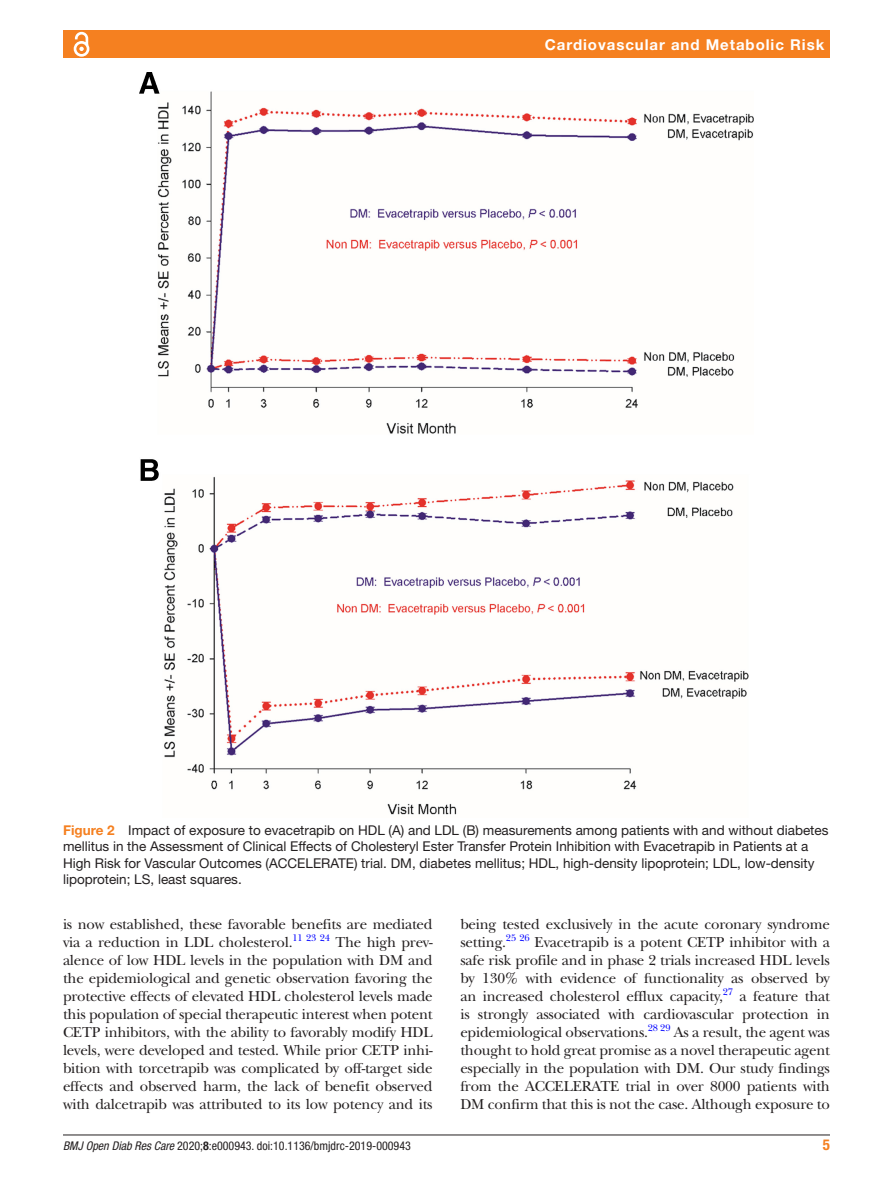
<style>
.page{position:relative;width:893px;height:1191px;background:#fff}
.page>*{position:absolute;margin:0;border:0;box-sizing:border-box;transform-origin:0 0}
.t1{font:15px/18px "New Baskerville";letter-spacing:-.015em;color:#231f20;text-align:justify}
.t2{font:700 15px "Helvetica Neue LT Std";letter-spacing:.065em;color:#fff}
.t3{font:700 condensed 15px "Helvetica Neue LT Std";color:#f58020}
.t4{font:13.5px/16.2px "Helvetica Neue LT Std";color:#231f20}
.t5{font:condensed 12px "Helvetica Neue LT Std";color:#231f20}
.t6{font:9.9px "New Baskerville";letter-spacing:-.015em;color:#00f}
.s1{font-weight:700;color:#f58020}
.s2{font-style:italic}
.s3{font-weight:700}
</style>
<div class="page">
<hr style="left:63px;top:1134px;width:767px;height:1px;background:#231f20">
<div style="left:63px;top:31px;width:767px;height:27px;background:#f58020"></div>
<svg style="left:73px;top:31px;width:17px;height:26px"></svg>
<img style="left:140px;top:73px;width:613px;height:742px">
<p class="t2" style="left:545px;top:35px;width:281px">Cardiovascular and Metabolic Risk</p>
<p class="t4" style="left:63px;top:822px;width:767px"><span class="s1">Figure 2</span> Impact of exposure to evacetrapib on HDL (A) and LDL (B) measurements among patients with and without diabetes mellitus in the Assessment of Clinical Effects of Cholesteryl Ester Transfer Protein Inhibition with Evacetrapib in Patients at a High Risk for Vascular Outcomes (ACCELERATE) trial. DM, diabetes mellitus; HDL, high-density lipoprotein; LDL, low-density lipoprotein; LS, least squares.</p>
<p class="t1" style="left:63px;top:915px;width:371px">is now established, these favorable benefits are mediated via a reduction in LDL cholesterol.</p>
<p class="t1" style="left:460px;top:915px;width:371px">being tested exclusively in the acute coronary syndrome setting.</p>
<p class="t6" style="left:506px;top:931px;width:25px">25 26</p>
<p class="t6" style="left:292px;top:931px;width:39px">11 23 24</p>
<p class="t1" style="left:63px;top:933px;width:371px;text-indent:272px">The high prev&shy;alence of low HDL levels in the population with DM and the epidemiological and genetic observation favoring the protective effects of elevated HDL cholesterol levels made this population of special therapeutic interest when potent CETP inhibitors, with the ability to favorably modify HDL levels, were developed and tested. While prior CETP inhi&shy;bition with torcetrapib was complicated by off-target side effects and observed harm, the lack of benefit observed with dalcetrapib was attributed to its low potency and its</p>
<p class="t1" style="left:460px;top:933px;width:371px;text-indent:74px">Evacetrapib is a potent CETP inhibitor with a safe risk profile and in phase 2 trials increased HDL levels by 130% with evidence of functionality as observed by an increased cholesterol efflux capacity,</p>
<p class="t6" style="left:723px;top:985px;width:12px">27</p>
<p class="t1" style="left:460px;top:987px;width:371px;text-indent:279px">a feature that is strongly associated with cardiovascular protection in epidemiological observations.</p>
<p class="t6" style="left:648px;top:1021px;width:24px">28 29</p>
<p class="t1" style="left:460px;top:1023px;width:371px;text-indent:214px">As a result, the agent was thought to hold great promise as a novel therapeutic agent especially in the population with DM. Our study findings from the ACCELERATE trial in over 8000 patients with DM confirm that this is not the case. Although exposure to</p>
<p class="t5" style="left:63px;top:1138px;width:349px"><span class="s2">BMJ Open Diab Res Care</span> 2020;<span class="s3">8</span>:e000943. doi:10.1136/bmjdrc-2019-000943</p>
<p class="t3" style="left:823px;top:1135px;width:9px">5</p>
</div>
